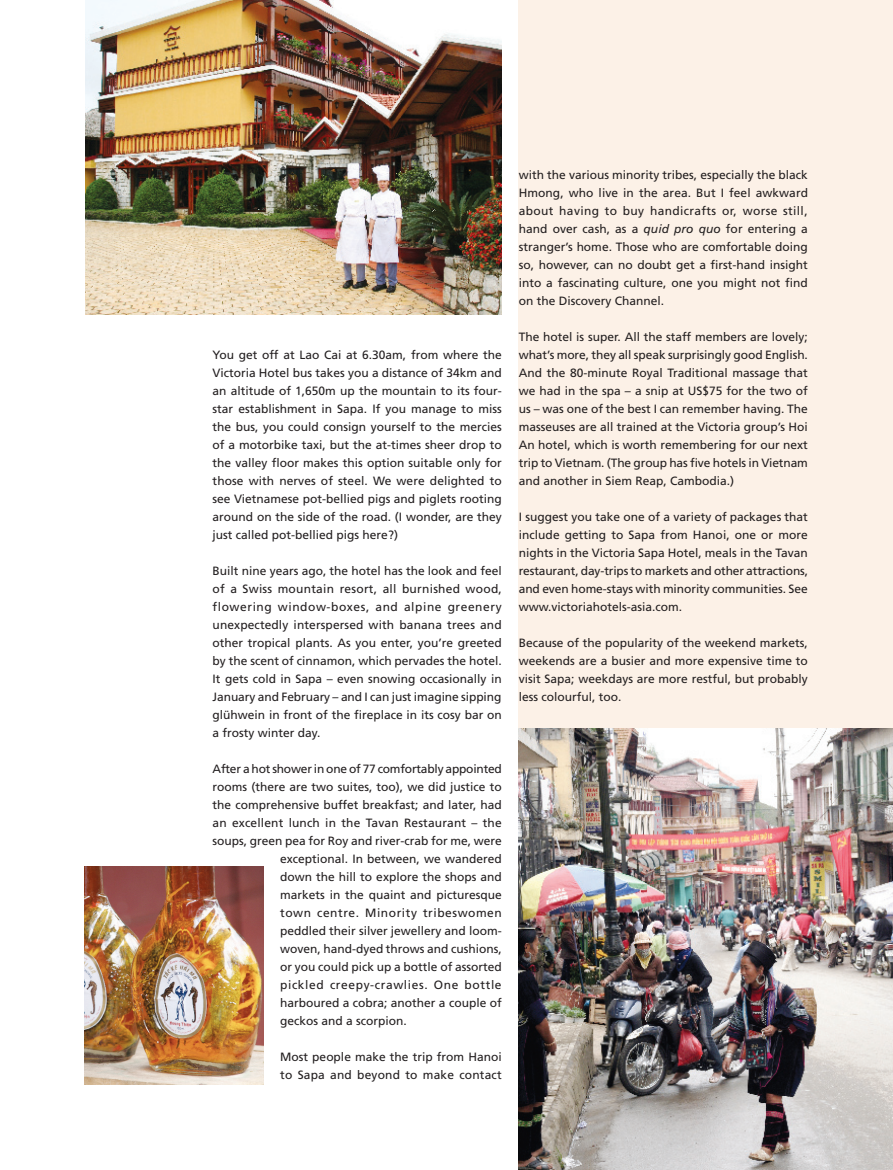
<style>
.page{position:relative;width:893px;height:1170px;background:#fff}
.page>*{position:absolute;margin:0;border:0;box-sizing:border-box;transform-origin:0 0}
.t1{font:12px/18px "Frutiger";color:#231f20;text-align:justify}
.t2{font:12px "Frutiger";letter-spacing:.05em;color:#231f20}
.t3{font:12px "Frutiger";letter-spacing:.045em;color:#231f20}
.s1{font-style:italic}
</style>
<div class="page">
<div style="left:519px;top:0;width:374px;height:1169px;background:#fcf1e7"></div>
<img style="left:85px;top:0;width:416px;height:314px">
<img style="left:85px;top:866px;width:178px;height:218px">
<img style="left:519px;top:728px;width:374px;height:441px">
<p class="t1" style="left:213px;top:345px;width:291px">You get off at Lao Cai at 6.30am, from where the Victoria Hotel bus takes you a distance of 34km and an altitude of 1,650m up the mountain to its four&shy;star establishment in Sapa. If you manage to miss the bus, you could consign yourself to the mercies of a motorbike taxi, but the at-times sheer drop to the valley floor makes this option suitable only for those with nerves of steel. We were delighted to see Vietnamese pot-bellied pigs and piglets rooting around on the side of the road. (I wonder, are they just called pot-bellied pigs here?)</p>
<p class="t1" style="left:213px;top:561px;width:291px">Built nine years ago, the hotel has the look and feel of a Swiss mountain resort, all burnished wood, flowering window-boxes, and alpine greenery unexpectedly interspersed with banana trees and other tropical plants. As you enter, you’re greeted by the scent of cinnamon, which pervades the hotel.<br>It gets cold in Sapa – even snowing occasionally in January and February – and I can just imagine sipping glühwein in front of the fireplace in its cosy bar on a frosty winter day.</p>
<p class="t1" style="left:213px;top:759px;width:291px">After a hot shower in one of 77 comfortably appointed</p>
<p class="t1" style="left:213px;top:777px;width:291px">rooms (there are two suites, too), we did justice to</p>
<p class="t1" style="left:213px;top:795px;width:291px">the comprehensive buffet breakfast; and later, had</p>
<p class="t1" style="left:213px;top:813px;width:291px">an excellent lunch in the Tavan Restaurant – the</p>
<p class="t1" style="left:213px;top:831px;width:291px">soups, green pea for Roy and river-crab for me, were</p>
<p class="t1" style="left:280px;top:849px;width:223px">exceptional. In between, we wandered</p>
<p class="t1" style="left:280px;top:867px;width:223px">down the hill to explore the shops and</p>
<p class="t1" style="left:280px;top:885px;width:223px">markets in the quaint and picturesque</p>
<p class="t3" style="left:280px;top:905px;width:223px">town centre. Minority tribeswomen</p>
<p class="t1" style="left:280px;top:921px;width:223px">peddled their silver jewellery and loom-</p>
<p class="t1" style="left:280px;top:939px;width:223px">woven, hand-dyed throws and cushions,</p>
<p class="t1" style="left:280px;top:957px;width:223px">or you could pick up a bottle of assorted</p>
<p class="t2" style="left:280px;top:977px;width:223px">pickled creepy-crawlies. One bottle</p>
<p class="t1" style="left:280px;top:993px;width:223px">harboured a cobra; another a couple of</p>
<p class="t1" style="left:280px;top:1011px;width:128px">geckos and a scorpion.</p>
<p class="t1" style="left:280px;top:1047px;width:223px">Most people make the trip from Hanoi to Sapa and beyond to make contact</p>
<p class="t1" style="left:519px;top:165px;width:291px">with the various minority tribes, especially the black Hmong, who live in the area. But I feel awkward about having to buy handicrafts or, worse still, hand over cash, as a <span class="s1">quid pro quo</span> for entering a stranger’s home. Those who are comfortable doing so, however, can no doubt get a first-hand insight into a fascinating culture, one you might not find on the Discovery Channel.</p>
<p class="t1" style="left:519px;top:327px;width:291px">The hotel is super. All the staff members are lovely; what’s more, they all speak surprisingly good E nglish.<br>And the 80-minute Royal Traditional massage that we had in the spa – a snip at US$75 for the two of us – was one of the best I can remember having. The masseuses are all trained at the Victoria group’s Hoi An hotel, which is worth remembering for our next trip to Vietnam. (The group has five hotels in Vietnam and another in Siem Reap, Cambodia.)</p>
<p class="t1" style="left:519px;top:507px;width:291px">I suggest you take one of a variety of packages that include getting to Sapa from Hanoi, one or more nights in the Victoria Sapa Hotel, meals in the Tavan restaurant, day-trips to markets and other attractions, and even home-stays with minority communities. See www.victoriahotels-asia.com.</p>
<p class="t1" style="left:519px;top:633px;width:291px">Because of the popularity of the weekend markets, weekends are a busier and more expensive time to visit Sapa; weekdays are more restful, but probably less colourful, too.</p>
</div>
